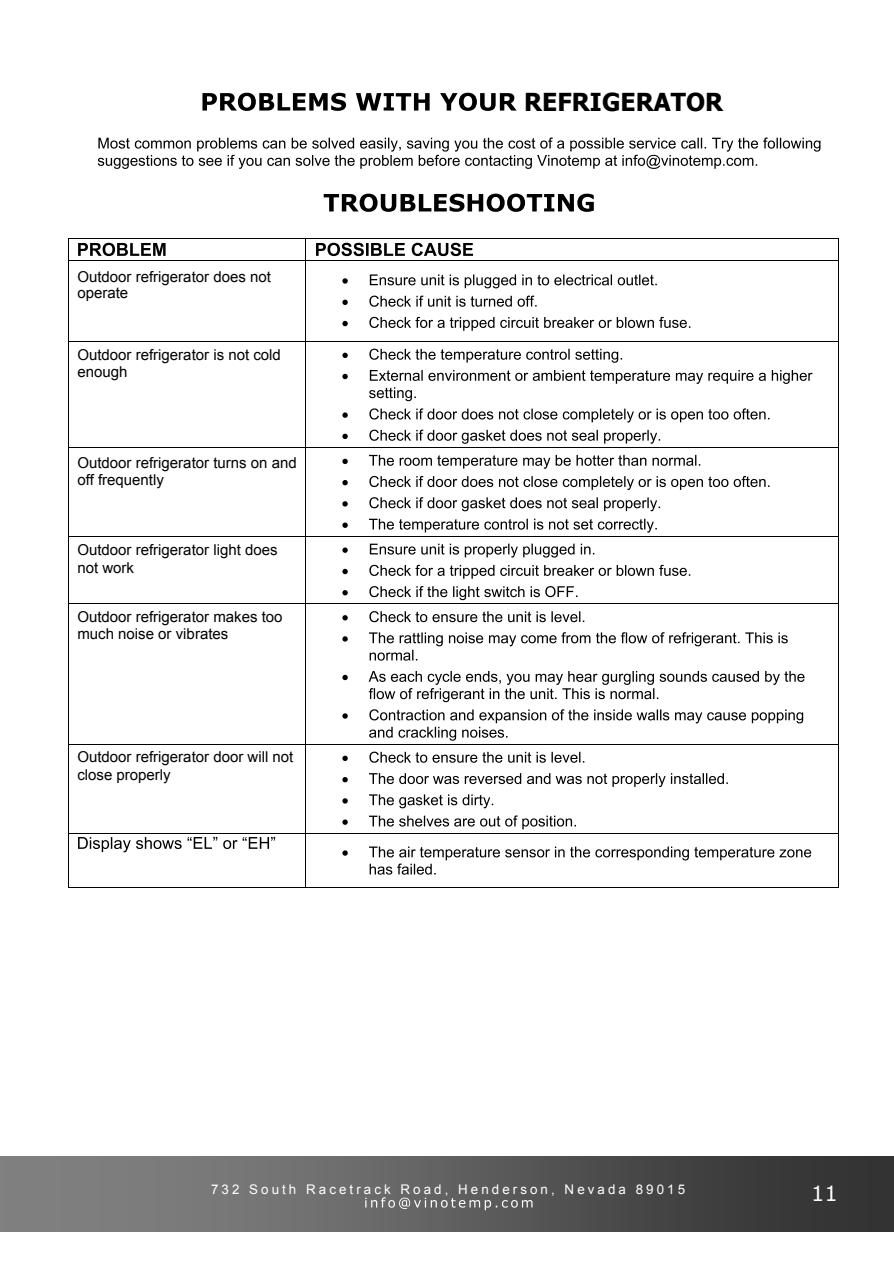
<style>
.page{position:relative;width:894px;height:1263px;background:#fff}
.page>*{position:absolute;margin:0;border:0;box-sizing:border-box;transform-origin:0 0}
.t1{font:700 24.75px "Tahoma";color:#000}
.t2{font:20.85px "Verdana";color:#fff}
.t3{font:15px/16.8px "Arial";color:#000}
.t4{font:13.35px "Arial";letter-spacing:.23em;color:#fff}
</style>
<div class="page">
<img style="left:0;top:1156px;width:892px;height:75px">
<svg style="left:365px;top:1197px;width:167px;height:13px;background:#7b7b7b"></svg>
<svg style="left:202px;top:93px;width:314px;height:18px"></svg>
<svg style="left:98px;top:137px;width:722px;height:32px"></svg>
<svg style="left:323px;top:194px;width:270px;height:18px"></svg>
<svg style="left:78px;top:243px;width:87px;height:13px"></svg>
<svg style="left:316px;top:243px;width:89px;height:13px"></svg>
<svg style="left:411px;top:243px;width:62px;height:13px"></svg>
<hr style="left:68px;top:238px;width:238px;height:1px;background:#000">
<hr style="left:306px;top:238px;width:532px;height:1px;background:#000">
<svg style="left:68px;top:239px;width:1px;height:21px"></svg>
<svg style="left:305px;top:239px;width:1px;height:21px"></svg>
<svg style="left:342px;top:278px;width:5px;height:6px"></svg>
<svg style="left:369px;top:274px;width:287px;height:14px"></svg>
<svg style="left:342px;top:300px;width:5px;height:5px"></svg>
<svg style="left:369px;top:295px;width:167px;height:12px"></svg>
<svg style="left:342px;top:321px;width:5px;height:5px"></svg>
<svg style="left:369px;top:317px;width:321px;height:14px"></svg>
<hr style="left:68px;top:260px;width:238px;height:1px;background:#000">
<hr style="left:306px;top:260px;width:532px;height:1px;background:#000">
<svg style="left:838px;top:238px;width:1px;height:22px"></svg>
<hr style="left:68px;top:260px;width:1px;height:81px;background:#000">
<hr style="left:305px;top:260px;width:1px;height:81px;background:#000">
<hr style="left:838px;top:260px;width:1px;height:81px;background:#000">
<svg style="left:342px;top:353px;width:5px;height:5px"></svg>
<svg style="left:369px;top:349px;width:253px;height:14px"></svg>
<svg style="left:342px;top:374px;width:5px;height:5px"></svg>
<svg style="left:369px;top:370px;width:443px;height:31px"></svg>
<svg style="left:342px;top:412px;width:5px;height:6px"></svg>
<svg style="left:369px;top:408px;width:400px;height:14px"></svg>
<svg style="left:342px;top:434px;width:5px;height:5px"></svg>
<svg style="left:369px;top:429px;width:291px;height:15px"></svg>
<hr style="left:68px;top:341px;width:238px;height:1px;background:#000">
<hr style="left:306px;top:341px;width:532px;height:1px;background:#000">
<hr style="left:68px;top:341px;width:1px;height:106px;background:#000">
<hr style="left:305px;top:341px;width:1px;height:106px;background:#000">
<hr style="left:838px;top:341px;width:1px;height:106px;background:#000">
<svg style="left:342px;top:459px;width:5px;height:5px"></svg>
<svg style="left:369px;top:455px;width:331px;height:14px"></svg>
<svg style="left:342px;top:480px;width:5px;height:5px"></svg>
<svg style="left:369px;top:476px;width:400px;height:14px"></svg>
<svg style="left:342px;top:501px;width:5px;height:5px"></svg>
<svg style="left:369px;top:497px;width:291px;height:14px"></svg>
<svg style="left:342px;top:522px;width:5px;height:6px"></svg>
<svg style="left:369px;top:519px;width:287px;height:13px"></svg>
<hr style="left:68px;top:447px;width:238px;height:1px;background:#000">
<hr style="left:306px;top:447px;width:532px;height:1px;background:#000">
<hr style="left:68px;top:447px;width:1px;height:89px;background:#000">
<hr style="left:305px;top:447px;width:1px;height:89px;background:#000">
<hr style="left:838px;top:447px;width:1px;height:89px;background:#000">
<svg style="left:342px;top:547px;width:5px;height:6px"></svg>
<svg style="left:369px;top:543px;width:225px;height:14px"></svg>
<svg style="left:342px;top:569px;width:5px;height:5px"></svg>
<svg style="left:369px;top:565px;width:321px;height:14px"></svg>
<svg style="left:342px;top:590px;width:5px;height:5px"></svg>
<svg style="left:369px;top:586px;width:208px;height:14px"></svg>
<hr style="left:68px;top:536px;width:238px;height:1px;background:#000">
<hr style="left:306px;top:536px;width:532px;height:1px;background:#000">
<hr style="left:68px;top:536px;width:1px;height:67px;background:#000">
<hr style="left:305px;top:536px;width:1px;height:67px;background:#000">
<hr style="left:838px;top:536px;width:1px;height:67px;background:#000">
<svg style="left:342px;top:615px;width:5px;height:5px"></svg>
<svg style="left:369px;top:611px;width:215px;height:11px"></svg>
<svg style="left:342px;top:636px;width:5px;height:5px"></svg>
<svg style="left:369px;top:632px;width:418px;height:28px"></svg>
<svg style="left:342px;top:675px;width:5px;height:5px"></svg>
<svg style="left:368px;top:671px;width:436px;height:31px"></svg>
<svg style="left:342px;top:713px;width:5px;height:5px"></svg>
<svg style="left:369px;top:709px;width:433px;height:31px"></svg>
<hr style="left:68px;top:603px;width:238px;height:1px;background:#000">
<hr style="left:306px;top:603px;width:532px;height:1px;background:#000">
<hr style="left:68px;top:604px;width:1px;height:140px;background:#000">
<hr style="left:305px;top:604px;width:1px;height:140px;background:#000">
<hr style="left:838px;top:604px;width:1px;height:140px;background:#000">
<svg style="left:342px;top:755px;width:5px;height:6px"></svg>
<svg style="left:369px;top:751px;width:215px;height:11px"></svg>
<svg style="left:342px;top:777px;width:5px;height:5px"></svg>
<svg style="left:369px;top:773px;width:358px;height:14px"></svg>
<svg style="left:342px;top:798px;width:5px;height:5px"></svg>
<svg style="left:369px;top:794px;width:124px;height:14px"></svg>
<svg style="left:342px;top:819px;width:5px;height:6px"></svg>
<svg style="left:369px;top:815px;width:206px;height:14px"></svg>
<hr style="left:68px;top:744px;width:238px;height:1px;background:#000">
<hr style="left:306px;top:744px;width:532px;height:1px;background:#000">
<hr style="left:68px;top:744px;width:1px;height:88px;background:#000">
<hr style="left:305px;top:744px;width:1px;height:88px;background:#000">
<hr style="left:838px;top:744px;width:1px;height:88px;background:#000">
<svg style="left:78px;top:837px;width:197px;height:15px"></svg>
<svg style="left:342px;top:850px;width:5px;height:5px"></svg>
<svg style="left:369px;top:846px;width:441px;height:28px"></svg>
<hr style="left:68px;top:832px;width:238px;height:1px;background:#000">
<hr style="left:306px;top:832px;width:532px;height:1px;background:#000">
<hr style="left:68px;top:833px;width:1px;height:54px;background:#000">
<hr style="left:68px;top:886px;width:237px;height:1px;background:#000">
<hr style="left:305px;top:833px;width:1px;height:54px;background:#000">
<hr style="left:306px;top:886px;width:532px;height:1px;background:#000">
<hr style="left:838px;top:833px;width:1px;height:54px;background:#000">
<p class="t3" style="left:77px;top:268px;width:195px">Outdoor refrigerator does not operate</p>
<p class="t3" style="left:77px;top:347px;width:205px">Outdoor refrigerator is not cold enough</p>
<p class="t3" style="left:77px;top:455px;width:221px">Outdoor refrigerator turns on and off frequently</p>
<p class="t3" style="left:77px;top:540px;width:202px;line-height:18px">Outdoor refrigerator light does not work</p>
<p class="t3" style="left:77px;top:609px;width:207px">Outdoor refrigerator makes too much noise or vibrates</p>
<p class="t3" style="left:77px;top:747px;width:217px;line-height:18px">Outdoor refrigerator door will not close properly</p>
<h1 class="t1" style="left:524px;top:85px;width:200px">REFRIGERATOR</h1>
<p class="t4" style="left:211px;top:1180px;width:475px">732 South Racetrack Road, Henderson, Nevada 89015</p>
<h2 class="t2" style="left:810px;top:1179px;width:28px">11</h2>
</div>
